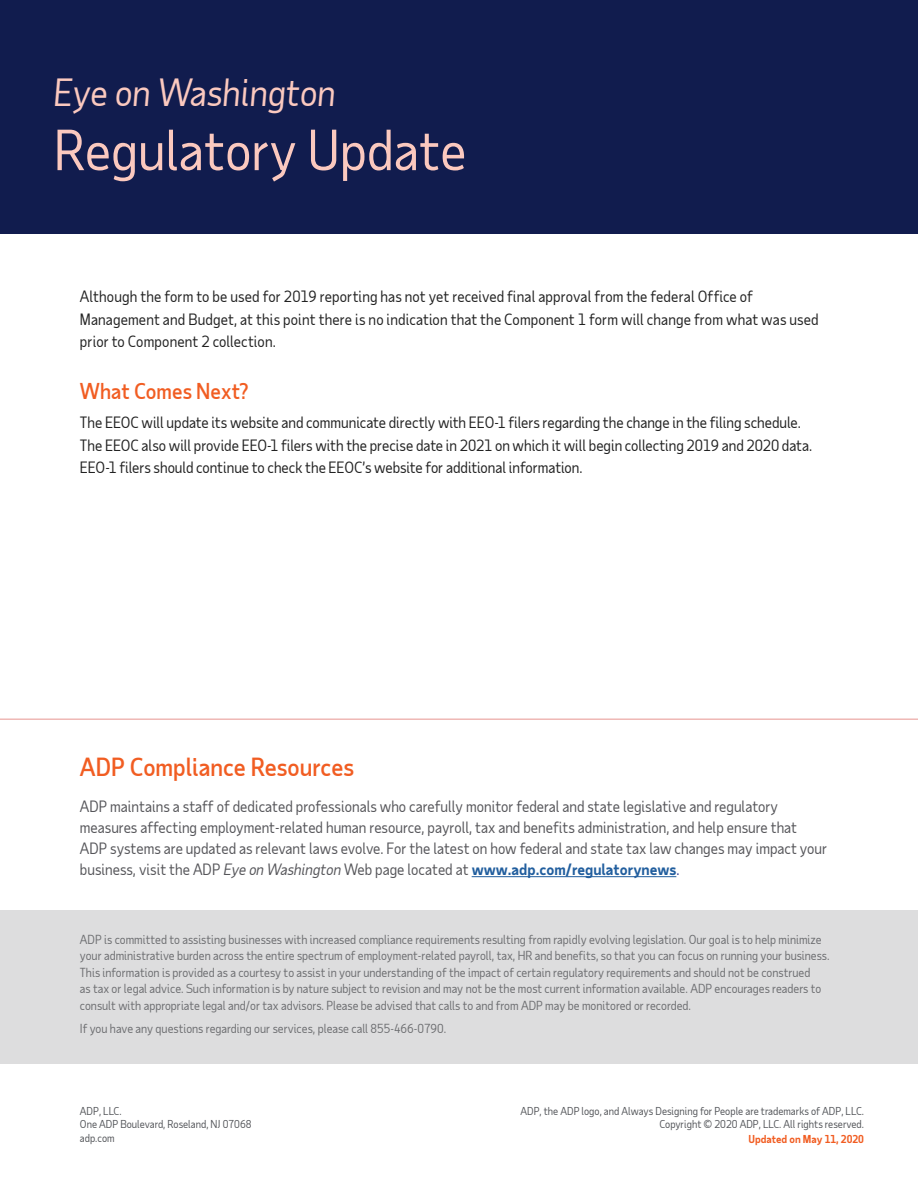
<style>
.page{position:relative;width:918px;height:1188px;background:#fff}
.page>*{position:absolute;margin:0;border:0;box-sizing:border-box;transform-origin:0 0}
.t1{font:54px "Taub Sans";color:#fbc9bf}
.t2{font:italic 36px "Taub Sans";color:#fbc9bf}
.t3{font:500 24px "Taub Sans";color:#f15d22}
.t4{font:500 21px "Taub Sans";color:#f15d22}
.t5{font:15px/22.5px "Taub Sans";color:#222}
.t6{font:15px/21px "Taub Sans";color:#56565a}
.t7{font:12px/16.5px "Taub Sans";color:#6d6e71}
.t8{font:10.5px/13.5px "Taub Sans";color:#54565a}
.t9{font:700 10.5px "Taub Sans";color:#f15d22}
.s1{font-style:italic}
.s2{font-weight:700;color:#215e9e}
.s3{color:#27318b}
</style>
<div class="page">
<div style="left:0;top:0;width:918px;height:233px;background:#111c4e"></div>
<hr style="left:0;top:719px;width:918px;height:1px;background:#d0271d">
<div style="left:0;top:910px;width:918px;height:154px;background:#ddddde"></div>
<hr style="left:472px;top:876px;width:204px;height:1px;background:#215e9e">
<h2 class="t2" style="left:54px;top:69px;width:284px">Eye on Washington</h2>
<h1 class="t1" style="left:54px;top:116px;width:414px">Regulatory Update</h1>
<p class="t5" style="left:80px;top:285px;width:740px">Although the form to be used for 2019 reporting has not yet received final approval from the federal Office of<br>Management and Budget, at this point there is no indication that the Component 1 form will change from what was used prior to Component 2 collection.</p>
<h3 class="t4" style="left:80px;top:378px;width:170px">What Comes Next?</h3>
<p class="t5" style="left:80px;top:411px;width:734px">The EEOC will update its website and communicate directly with EEO-1 filers regarding the change in the filing schedule.<br>The EEOC also will provide EEO-1 filers with the precise date in 2021 on which it will begin collecting 2019 and 2020 data.<br>EEO-1 filers should continue to check the EEOC’s website for additional information.</p>
<h3 class="t3" style="left:80px;top:751px;width:276px">ADP Compliance Resources</h3>
<p class="t6" style="left:80px;top:795px;width:749px">ADP maintains a staff of dedicated professionals who carefully monitor federal and state legislative and regulatory measures affecting employment-related human resource, payroll, tax and benefits administration, and help ensure that ADP systems are updated as relevant laws evolve. For the latest on how federal and state tax law changes may impact your business, visit the ADP <span class="s1">Eye on Washington</span> Web page located at <span class="s2">www.adp.com/regulatorynews</span><span class="s3">.</span></p>
<p class="t7" style="left:80px;top:931px;width:751px">ADP is committed to assisting businesses with increased compliance requirements resulting from rapidly evolving legislation. Our goal is to help minimize your administrative burden across the entire spectrum of employment-related payroll, tax, HR and benefits, so that you can focus on running your business.<br>This information is provided as a courtesy to assist in your understanding of the impact of certain regulatory requirements and should not be construed<br>as tax or legal advice. Such information is by nature subject to revision and may not be the most current information available. ADP encourages readers to consult with appropriate legal and/or tax advisors. Please be advised that calls to and from ADP may be monitored or recorded.</p>
<p class="t7" style="left:80px;top:1020px;width:368px">If you have any questions regarding our services, please call 855-466-0790.</p>
<p class="t8" style="left:80px;top:1104px;width:173px">ADP, LLC.<br>One ADP Boulevard, Roseland, NJ 07068 adp.com</p>
<p class="t8" style="left:520px;top:1104px;width:345px;text-align:right">ADP, the ADP logo, and Always Designing for People are trademarks of ADP, LLC.<br>Copyright © 2020 ADP, LLC. All rights reserved.</p>
<p class="t9" style="left:748px;top:1132px;width:117px">Updated on May 11, 2020</p>
</div>
